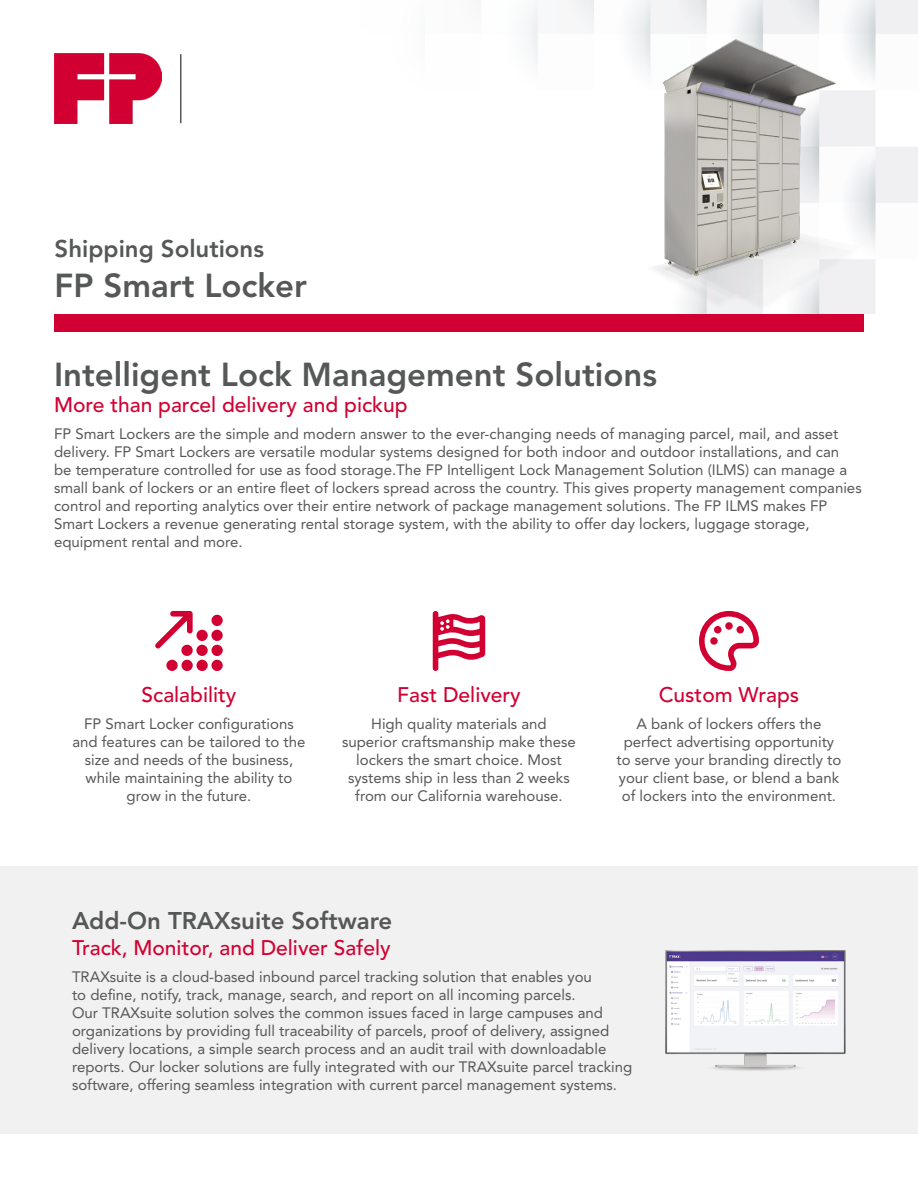
<style>
.page{position:relative;width:918px;height:1188px;background:#fff}
.page>*{position:absolute;margin:0;border:0;box-sizing:border-box;transform-origin:0 0}
.page_title_header{font:800 33px "Avenir LT Std";color:#565757}
.section_header{font:800 24px "Avenir LT Std";color:#565757}
.section_subheader_red{font:500 21px "Avenir LT Std";color:#d20032}
.section_subheader_red_centered{font:500 21px "Avenir LT Std";color:#d20032}
.base_paragraph{font:15px/18px "Avenir LT Std";color:#565757}
.base_paragraph_centered{font:15px/18px "Avenir LT Std";color:#565757;text-align:center}
</style>
<div class="page">
<img style="left:527px;top:0;width:391px;height:314px">
<div style="left:0;top:867px;width:918px;height:267px;background:#f1f1f1"></div>
<hr style="left:180px;top:54px;width:2px;height:69px;background:#565757">
<img style="left:54px;top:54px;width:108px;height:70px">
<img style="left:621px;top:34px;width:248px;height:280px">
<img style="left:665px;top:950px;width:181px;height:121px">
<div style="left:54px;top:314px;width:810px;height:17px;background:#d20032"></div>
<p class="section_header" style="left:55px;top:235px;width:211px">Shipping Solutions</p>
<p class="page_title_header" style="left:55px;top:266px;width:254px">FP Smart Locker</p>
<p class="page_title_header" style="left:54px;top:355px;width:605px">Intelligent Lock Management Solutions</p>
<p class="section_subheader_red" style="left:54px;top:392px;width:355px">More than parcel delivery and pickup</p>
<p class="base_paragraph" style="left:54px;top:424px;width:809px">FP Smart Lockers are the simple and modern answer to the ever-changing needs of managing parcel, mail, and asset delivery. FP Smart Lockers are versatile modular systems designed for both indoor and outdoor installations, and can<br>be temperature controlled for use as food storage.The FP Intelligent Lock Management Solution (ILMS) can manage a small bank of lockers or an entire fleet of lockers spread across the country. This gives property management companies control and reporting analytics over their entire network of package management solutions. The FP ILMS makes FP Smart Lockers a revenue generating rental storage system, with the ability to offer day lockers, luggage storage, equipment rental and more.</p>
<p class="section_subheader_red_centered" style="left:142px;top:682px;width:96px">Scalability</p>
<p class="base_paragraph_centered" style="left:72px;top:715px;width:235px">FP Smart Locker configurations and features can be tailored to the size and needs of the business, while maintaining the ability to grow in the future.</p>
<p class="section_subheader_red_centered" style="left:397px;top:682px;width:125px">Fast Delivery</p>
<p class="base_paragraph_centered" style="left:342px;top:715px;width:235px">High quality materials and superior craftsmanship make these lockers the smart choice. Most systems ship in less than 2 weeks from our California warehouse.</p>
<p class="section_subheader_red_centered" style="left:659px;top:682px;width:142px">Custom Wraps</p>
<p class="base_paragraph_centered" style="left:617px;top:715px;width:226px">A bank of lockers offers the perfect advertising opportunity to serve your branding directly to your client base, or blend a bank of lockers into the environment.</p>
<p class="section_header" style="left:72px;top:907px;width:322px">Add-On TRAXsuite Software</p>
<p class="section_subheader_red" style="left:72px;top:935px;width:320px">Track, Monitor, and Deliver Safely</p>
<p class="base_paragraph" style="left:72px;top:967px;width:562px">TRAXsuite is a cloud-based inbound parcel tracking solution that enables you<br>to define, notify, track, manage, search, and report on all incoming parcels.<br>Our TRAXsuite solution solves the common issues faced in large campuses and organizations by providing full traceability of parcels, proof of delivery, assigned delivery locations, a simple search process and an audit trail with downloadable reports. Our locker solutions are fully integrated with our TRAXsuite parcel tracking software, offering seamless integration with current parcel management systems.</p>
</div>
